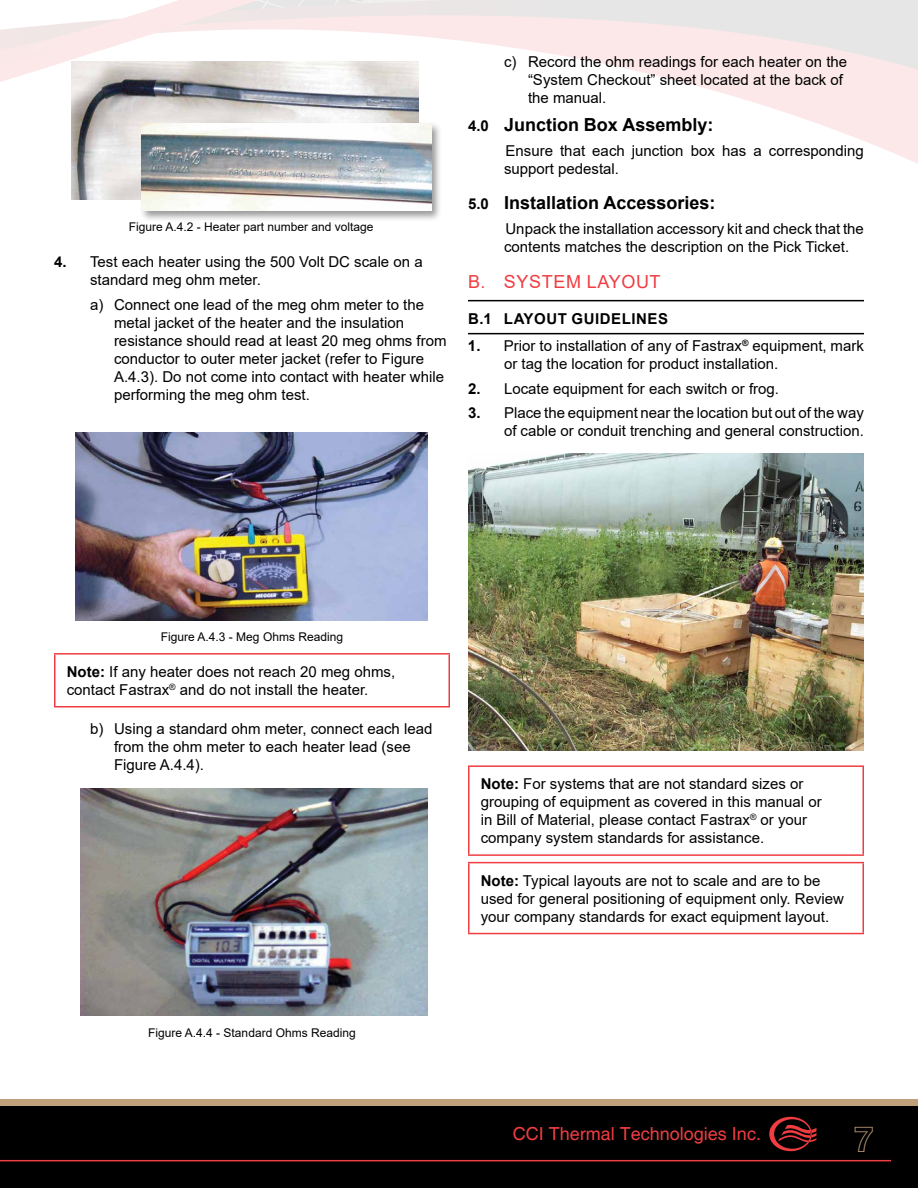
<style>
.page{position:relative;width:918px;height:1188px;background:#fff}
.page>*{position:absolute;margin:0;border:0;box-sizing:border-box;transform-origin:0 0}
.t1{font:36px "Helvetica Neue Bold Outline";color:#c0a07b}
.t2{font:700 18px "Arial";color:#000}
.t3{font:18px "Helvetica";color:#ef3d42}
.t4{font:18px "Arial";letter-spacing:.035em;color:#ef3d42}
.t5{font:15px/18px "Arial";color:#000}
.t6{font:700 15px "Arial";letter-spacing:.035em;color:#000}
.t7{font:12px "Arial";color:#000}
.s1{font-weight:700}
.s2{font-size:15px}
</style>
<div class="page">
<div style="left:0;top:1099px;width:918px;height:89px;background:#c0a07b"></div>
<div style="left:0;top:1107px;width:918px;height:81px;background:#000"></div>
<hr style="left:0;top:1160px;width:891px;height:1px;background:#ef3d42">
<svg style="left:769px;top:1117px;width:47px;height:34px"></svg>
<svg style="left:343px;top:0;width:575px;height:164px"></svg>
<svg style="left:0;top:0;width:342px;height:82px"></svg>
<img style="left:531px;top:0;width:170px;height:2px">
<img style="left:590px;top:2px;width:58px;height:51px">
<img style="left:71px;top:62px;width:348px;height:138px">
<div style="left:140px;top:122px;width:303px;height:100px;background:#000;opacity:.4"></div>
<img style="left:142px;top:124px;width:289px;height:86px">
<img style="left:76px;top:432px;width:352px;height:188px">
<hr style="left:54px;top:653px;width:396px;height:2px;background:#ef3d42">
<hr style="left:54px;top:655px;width:2px;height:51px;background:#ef3d42">
<hr style="left:448px;top:655px;width:2px;height:51px;background:#ef3d42">
<hr style="left:54px;top:706px;width:396px;height:1px;background:#ef3d42">
<img style="left:80px;top:789px;width:347px;height:227px">
<hr style="left:468px;top:300px;width:396px;height:1px;background:#000">
<hr style="left:468px;top:333px;width:396px;height:1px;background:#000">
<img style="left:468px;top:453px;width:396px;height:297px">
<hr style="left:468px;top:765px;width:396px;height:2px;background:#ef3d42">
<hr style="left:468px;top:767px;width:2px;height:87px;background:#ef3d42">
<hr style="left:862px;top:767px;width:2px;height:87px;background:#ef3d42">
<hr style="left:468px;top:854px;width:396px;height:2px;background:#ef3d42">
<hr style="left:468px;top:862px;width:396px;height:1px;background:#ef3d42">
<hr style="left:468px;top:863px;width:2px;height:70px;background:#ef3d42">
<hr style="left:862px;top:863px;width:2px;height:70px;background:#ef3d42">
<hr style="left:468px;top:933px;width:396px;height:1px;background:#ef3d42">
<p class="t7" style="left:129px;top:219px;width:246px">Figure A.4.2 - Heater part number and voltage</p>
<p class="t5" style="left:90px;top:253px;width:334px;text-indent:-36px"><span class="s1">4.</span> Test each heater using the 500 Volt DC scale on a standard meg ohm meter.</p>
<p class="t5" style="left:114px;top:296px;width:334px;text-indent:-24px">a) Connect one lead of the meg ohm meter to the metal jacket of the heater and the insulation resistance should read at least 20 meg ohms from conductor to outer meter jacket (refer to Figure A.4.3). Do not come into contact with heater while performing the meg ohm test.</p>
<p class="t5" style="left:528px;top:52px;width:321px;text-indent:-24px">c) Record the ohm readings for each heater on the “System Checkout” sheet located at the back of the manual.</p>
<p class="t2" style="left:468px;top:112px;width:247px"><span class="s2">4.0</span> Junction Box Assembly:</p>
<p class="t5" style="left:504px;top:141px;width:361px">Ensure that each junction box has a corresponding support pedestal.</p>
<p class="t2" style="left:468px;top:190px;width:249px"><span class="s2">5.0</span> Installation Accessories:</p>
<p class="t5" style="left:504px;top:220px;width:361px">Unpack the installation accessory kit and check that the contents matches the description on the Pick Ticket.</p>
<p class="t4" style="left:468px;top:269px;width:194px">B. SYSTEM LAYOUT</p>
<p class="t6" style="left:468px;top:308px;width:201px">B.1 LAYOUT GUIDELINES</p>
<p class="t5" style="left:504px;top:337px;width:361px;text-indent:-36px"><span class="s1">1.</span> Prior to installation of any of Fastrax<sup>®</sup> equipment, mark or tag the location for product installation.</p>
<p class="t5" style="left:468px;top:379px;width:313px"><span class="s1">2.</span> Locate equipment for each switch or frog.</p>
<p class="t5" style="left:468px;top:404px;width:397px;text-align:right"><span class="s1">3.</span> Place the equipment near the location but out of the way of cable or conduit trenching and general construction.</p>
<p class="t7" style="left:161px;top:629px;width:184px">Figure A.4.3 - Meg Ohms Reading</p>
<p class="t5" style="left:67px;top:662px;width:330px"><span class="s1">Note:</span> If any heater does not reach 20 meg ohms, contact Fastrax<sup>®</sup> and do not install the heater.</p>
<p class="t5" style="left:114px;top:720px;width:320px;text-indent:-24px">b) Using a standard ohm meter, connect each lead from the ohm meter to each heater lead (see<br>Figure A.4.4).</p>
<p class="t7" style="left:148px;top:1024px;width:209px">Figure A.4.4 - Standard Ohms Reading</p>
<p class="t5" style="left:481px;top:775px;width:342px"><span class="s1">Note:</span> For systems that are not standard sizes or grouping of equipment as covered in this manual or in Bill of Material, please contact Fastrax<sup>®</sup> or your company system standards for assistance.</p>
<p class="t5" style="left:481px;top:871px;width:365px"><span class="s1">Note:</span> Typical layouts are not to scale and are to be used for general positioning of equipment only. Review your company standards for exact equipment layout.</p>
<p class="t3" style="left:513px;top:1123px;width:250px">CCI Thermal Technologies Inc.</p>
<h1 class="t1" style="left:853px;top:1117px;width:24px">7</h1>
</div>
